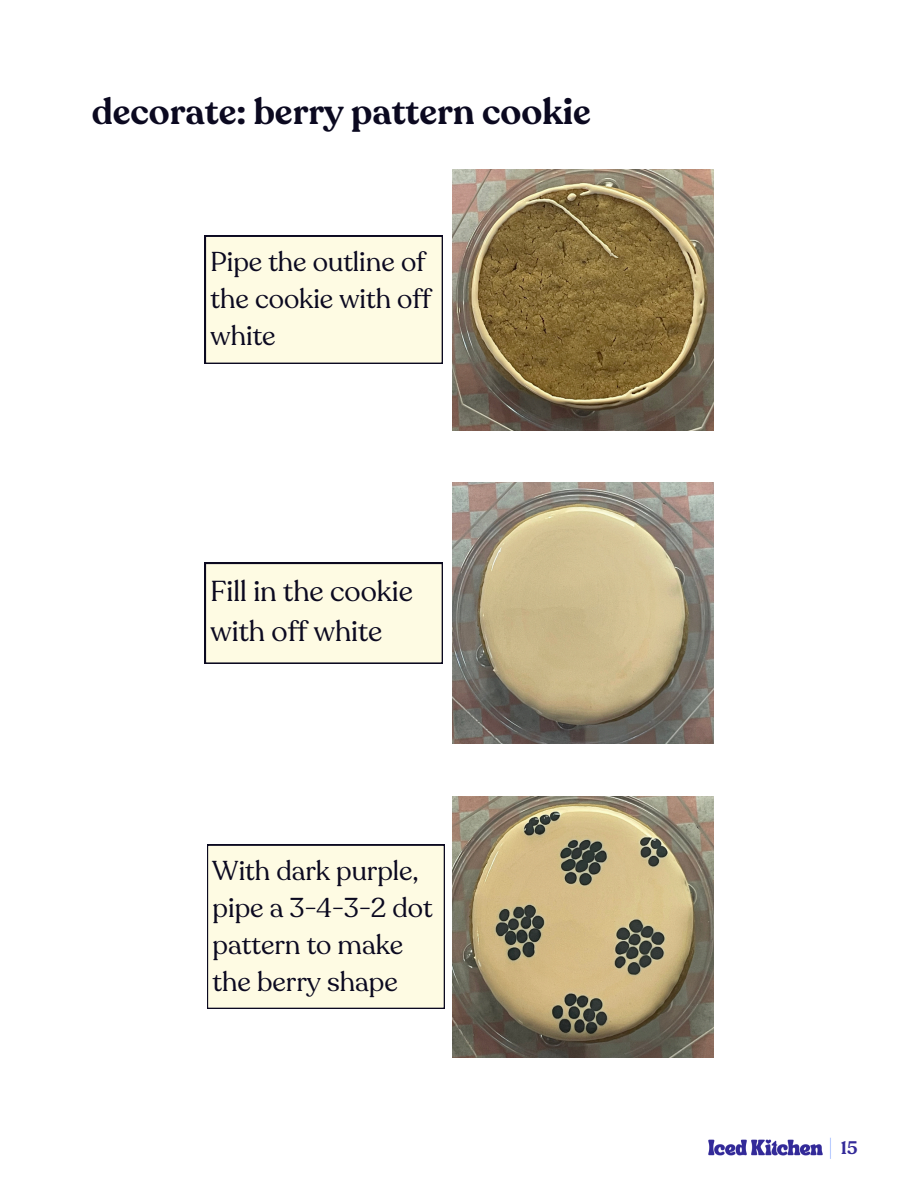
<style>
.page{position:relative;width:918px;height:1188px;background:#fff}
.page>*{position:absolute;margin:0;border:0;box-sizing:border-box;transform-origin:0 0}
.t1{font:600 36px "Recoleta";color:#0b0920}
.t2{font:28.5px/39.3px "Recoleta";color:#0b0920}
.t3{font:27px/37.2px "Recoleta";color:#0b0920}
.t4{font:600 18px "Recoleta";color:#332a99}
</style>
<div class="page">
<img style="left:708px;top:1139px;width:115px;height:17px">
<svg style="left:830px;top:1138px;width:1px;height:21px"></svg>
<img style="left:452px;top:169px;width:261px;height:261px">
<img style="left:452px;top:796px;width:261px;height:261px">
<div style="left:207px;top:845px;width:237px;height:164px;background:#fefbe3"></div>
<img style="left:452px;top:483px;width:261px;height:261px">
<div style="left:205px;top:236px;width:237px;height:128px;background:#fefbe3"></div>
<div style="left:205px;top:563px;width:237px;height:100px;background:#fefbe3"></div>
<p class="t1" style="left:92px;top:88px;width:501px">decorate: berry pattern cookie</p>
<p class="t3" style="left:211px;top:243px;width:222px">Pipe the outline of the cookie with off white</p>
<p class="t2" style="left:211px;top:572px;width:204px">Fill in the cookie with off white</p>
<p class="t3" style="left:213px;top:852px;width:222px">With dark purple, pipe a 3-4-3-2 dot pattern to make the berry shape</p>
<p class="t4" style="left:841px;top:1136px;width:18px">15</p>
</div>
